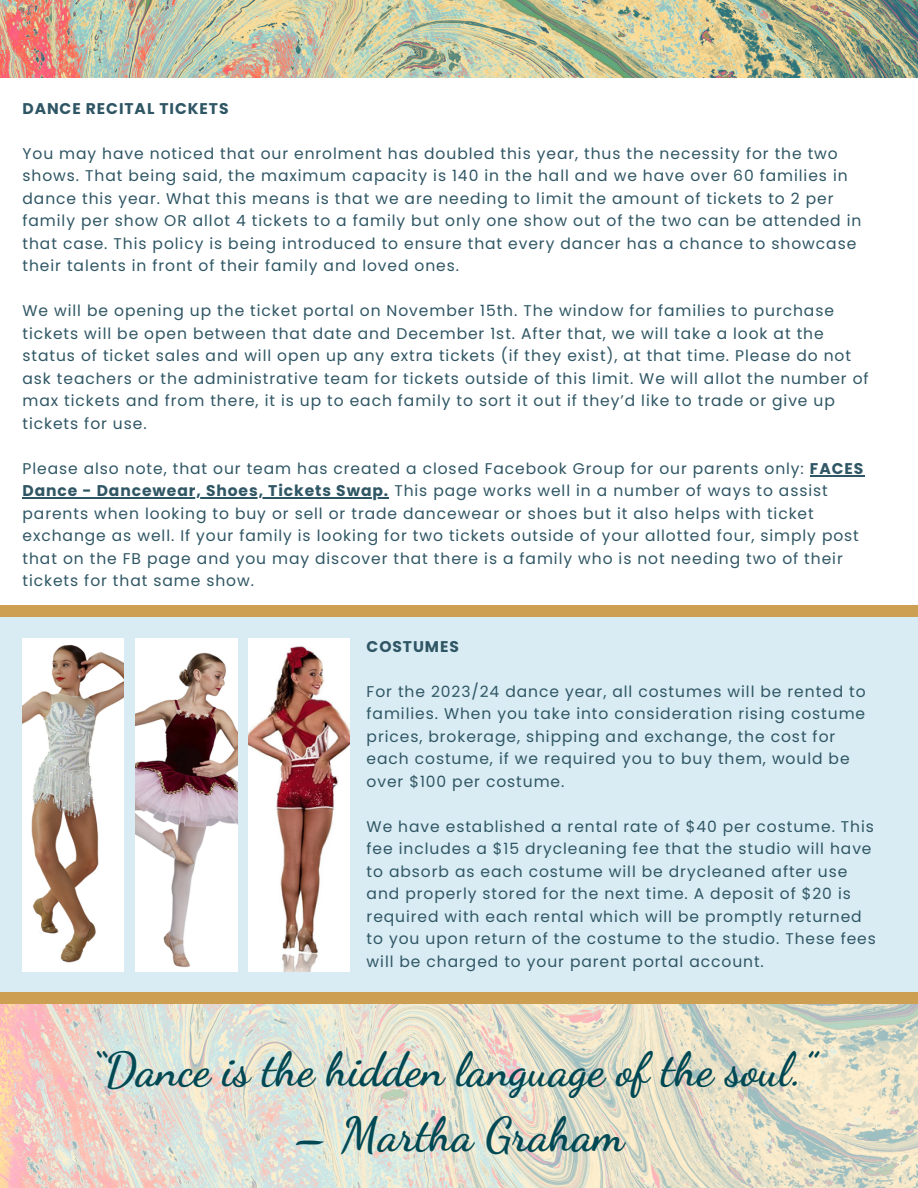
<style>
.page{position:relative;width:918px;height:1188px;background:#fff}
.page>*{position:absolute;margin:0;border:0;box-sizing:border-box;transform-origin:0 0}
.t1{font:700 46.5px "Dancing Script";color:#004954}
.t2{font:15.45px/22.5px "Poppins";letter-spacing:.06em;color:#2f5664}
.t3{font:700 15.45px "Poppins";letter-spacing:.06em;color:#2f5664}
.s1{font-weight:700}
</style>
<div class="page">
<img style="left:0;top:0;width:918px;height:78px">
<div style="left:0;top:605px;width:918px;height:388px;background:#d9ecf4"></div>
<img style="left:23px;top:639px;width:101px;height:333px">
<img style="left:135px;top:639px;width:102px;height:333px">
<img style="left:249px;top:639px;width:101px;height:333px">
<div style="left:0;top:993px;width:918px;height:11px;background:#cc9f52"></div>
<div style="left:0;top:605px;width:918px;height:12px;background:#cc9f52"></div>
<img style="left:0;top:1004px;width:918px;height:184px">
<hr style="left:810px;top:475px;width:54px;height:1px;background:#2f5664">
<hr style="left:23px;top:497px;width:366px;height:2px;background:#2f5664">
<p class="t3" style="left:23px;top:98px;width:208px">DANCE RECITAL TICKETS</p>
<p class="t2" style="left:23px;top:142px;width:840px">You may have noticed that our enrolment has doubled this year, thus the necessity for the two shows. That being said, the maximum capacity is 140 in the hall and we have over 60 families in dance this year. What this means is that we are needing to limit the amount of tickets to 2 per family per show OR allot 4 tickets to a family but only one show out of the two can be attended in that case. This policy is being introduced to ensure that every dancer has a chance to showcase their talents in front of their family and loved ones.</p>
<p class="t2" style="left:23px;top:300px;width:848px">We will be opening up the ticket portal on November 15th. The window for families to purchase tickets will be open between that date and December 1st. After that, we will take a look at the status of ticket sales and will open up any extra tickets (if they exist), at that time. Please do not ask teachers or the administrative team for tickets outside of this limit. We will allot the number of max tickets and from there, it is up to each family to sort it out if they’d like to trade or give up tickets for use.</p>
<p class="t2" style="left:23px;top:457px;width:842px">Please also note, that our team has created a closed Facebook Group for our parents only: <span class="s1">FACES Dance - Dancewear, Shoes, Tickets Swap.</span> This page works well in a number of ways to assist parents when looking to buy or sell or trade dancewear or shoes but it also helps with ticket exchange as well. If your family is looking for two tickets outside of your allotted four, simply post that on the FB page and you may discover that there is a family who is not needing two of their tickets for that same show.</p>
<p class="t3" style="left:367px;top:636px;width:94px">COSTUMES</p>
<p class="t2" style="left:367px;top:680px;width:501px">For the 2023/24 dance year, all costumes will be rented to families. When you take into consideration rising costume prices, brokerage, shipping and exchange, the cost for each costume, if we required you to buy them, would be over $100 per costume.</p>
<p class="t2" style="left:367px;top:815px;width:511px">We have established a rental rate of $40 per costume. This fee includes a $15 drycleaning fee that the studio will have to absorb as each costume will be drycleaned after use and properly stored for the next time. A deposit of $20 is required with each rental which will be promptly returned to you upon return of the costume to the studio. These fees will be charged to your parent portal account.</p>
<p class="t1" style="left:90px;top:1043px;width:727px">“Dance is the hidden language of the soul.”</p>
<p class="t1" style="left:294px;top:1107px;width:332px">– Martha Graham</p>
</div>
